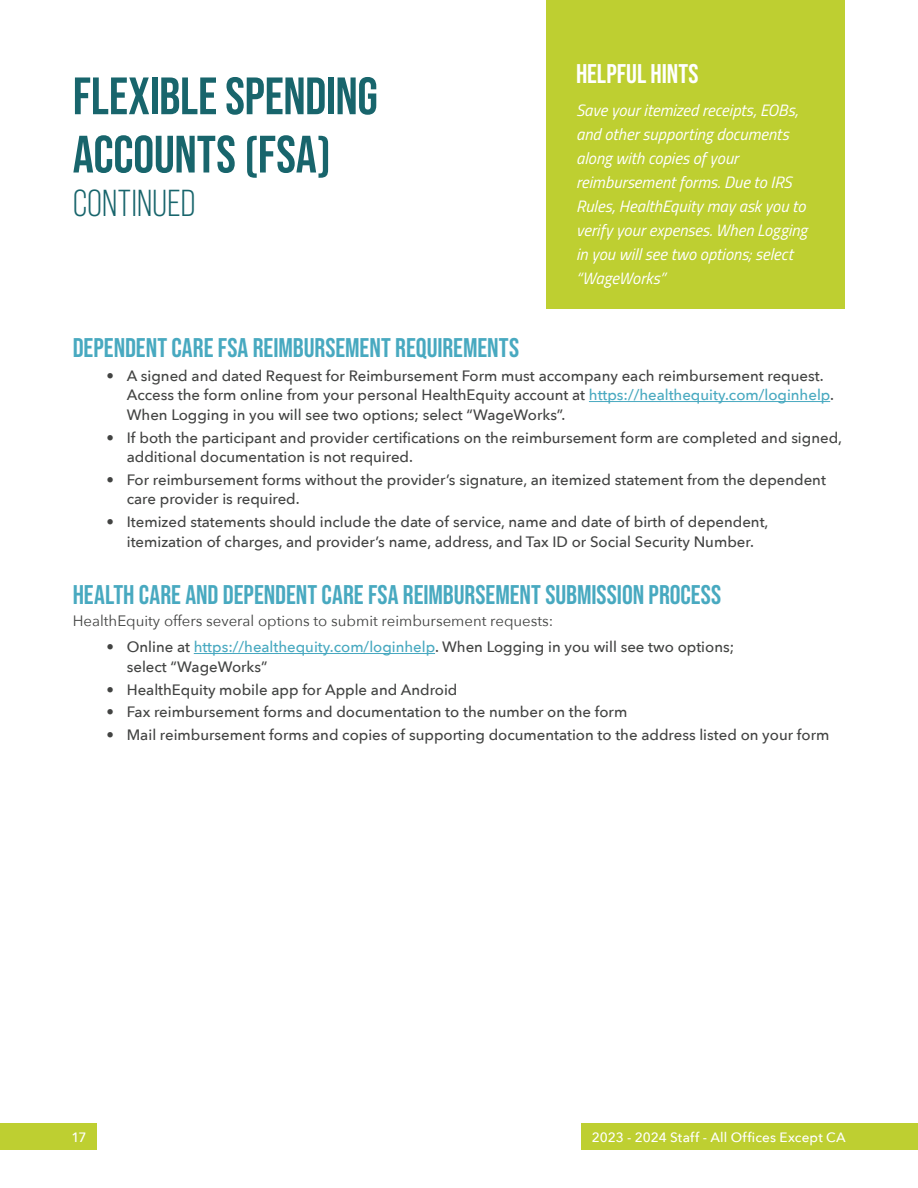
<style>
.page{position:relative;width:918px;height:1188px;background:#fff}
.page>*{position:absolute;margin:0;border:0;box-sizing:border-box;transform-origin:0 0}
.t1{font:700 52.5px/58.2px "Bebas Neue Pro";letter-spacing:-.005em;color:#18656c}
.t2{font:37.5px "Bebas Neue Pro";letter-spacing:-.005em;color:#18656c}
.t3{font:27px "Bebas Neue";color:#48a9c0}
.t4{font:700 27px "Bebas Neue Pro";color:#fff}
.t5{font:italic 16.5px/24px "Titillium Web";color:#fff}
.t6{font:500 15px/19.5px "Avenir Next";color:#424342}
.t7{font:15px "Avenir Next";color:#424342}
.t8{font:500 13.5px "Avenir Next";letter-spacing:.01em;color:#fff}
.s1{color:#48a9c0}
</style>
<div class="page">
<div style="left:546px;top:0;width:299px;height:309px;background:#becf31"></div>
<hr style="left:589px;top:401px;width:241px;height:1px;background:#48a9c0">
<hr style="left:194px;top:653px;width:241px;height:1px;background:#48a9c0">
<div style="left:0;top:1123px;width:97px;height:27px;background:#becf31"></div>
<div style="left:582px;top:1123px;width:336px;height:26px;background:#becf31"></div>
<h1 class="t1" style="left:73px;top:66px;width:307px">FLEXIBLE SPENDING<br>ACCOUNTS (FSA)</h1>
<h2 class="t2" style="left:73px;top:182px;width:124px">CONTINUED</h2>
<h3 class="t4" style="left:576px;top:58px;width:124px">HELPFUL HINTS</h3>
<p class="t5" style="left:576px;top:97px;width:233px">Save your itemized receipts, EOBs, and other supporting documents along with copies of your reimbursement forms. Due to IRS<br>Rules, HealthEquity may ask you to verify your expenses. When Logging in you will see two options; select “WageWorks”</p>
<h3 class="t3" style="left:73px;top:333px;width:448px">DEPENDENT CARE FSA REIMBURSEMENT REQUIREMENTS</h3>
<p class="t6" style="left:127px;top:365px;width:709px;text-indent:-20px">• A signed and dated Request for Reimbursement Form must accompany each reimbursement request.<br>Access the form online from your personal HealthEquity account at <span class="s1">https://healthequity.com/loginhelp</span>.<br>When Logging in you will see two options; select “WageWorks”.</p>
<p class="t6" style="left:127px;top:427px;width:717px;text-indent:-20px">• If both the participant and provider certifications on the reimbursement form are completed and signed, additional documentation is not required.</p>
<p class="t6" style="left:127px;top:469px;width:701px;text-indent:-20px">• For reimbursement forms without the provider’s signature, an itemized statement from the dependent care provider is required.</p>
<p class="t6" style="left:107px;top:512px;width:663px;text-align:center">• Itemized statements should include the date of service, name and date of birth of dependent, itemization of charges, and provider’s name, address, and Tax ID or Social Security Number.</p>
<h3 class="t3" style="left:73px;top:579px;width:650px">HEALTH CARE AND DEPENDENT CARE FSA REIMBURSEMENT SUBMISSION PROCESS</h3>
<p class="t7" style="left:73px;top:608px;width:482px">HealthEquity offers several options to submit reimbursement requests:</p>
<p class="t6" style="left:127px;top:637px;width:609px;text-indent:-20px">• Online at <span class="s1">https://healthequity.com/loginhelp</span>. When Logging in you will see two options; select “WageWorks”</p>
<p class="t6" style="left:107px;top:679px;width:352px">• HealthEquity mobile app for Apple and Android</p>
<p class="t6" style="left:107px;top:702px;width:522px">• Fax reimbursement forms and documentation to the number on the form</p>
<p class="t6" style="left:107px;top:725px;width:724px">• Mail reimbursement forms and copies of supporting documentation to the address listed on your form</p>
<p class="t8" style="left:72px;top:1126px;width:17px">17</p>
<p class="t8" style="left:592px;top:1126px;width:255px">2023 - 2024 Staff - All Offices Except CA</p>
</div>
